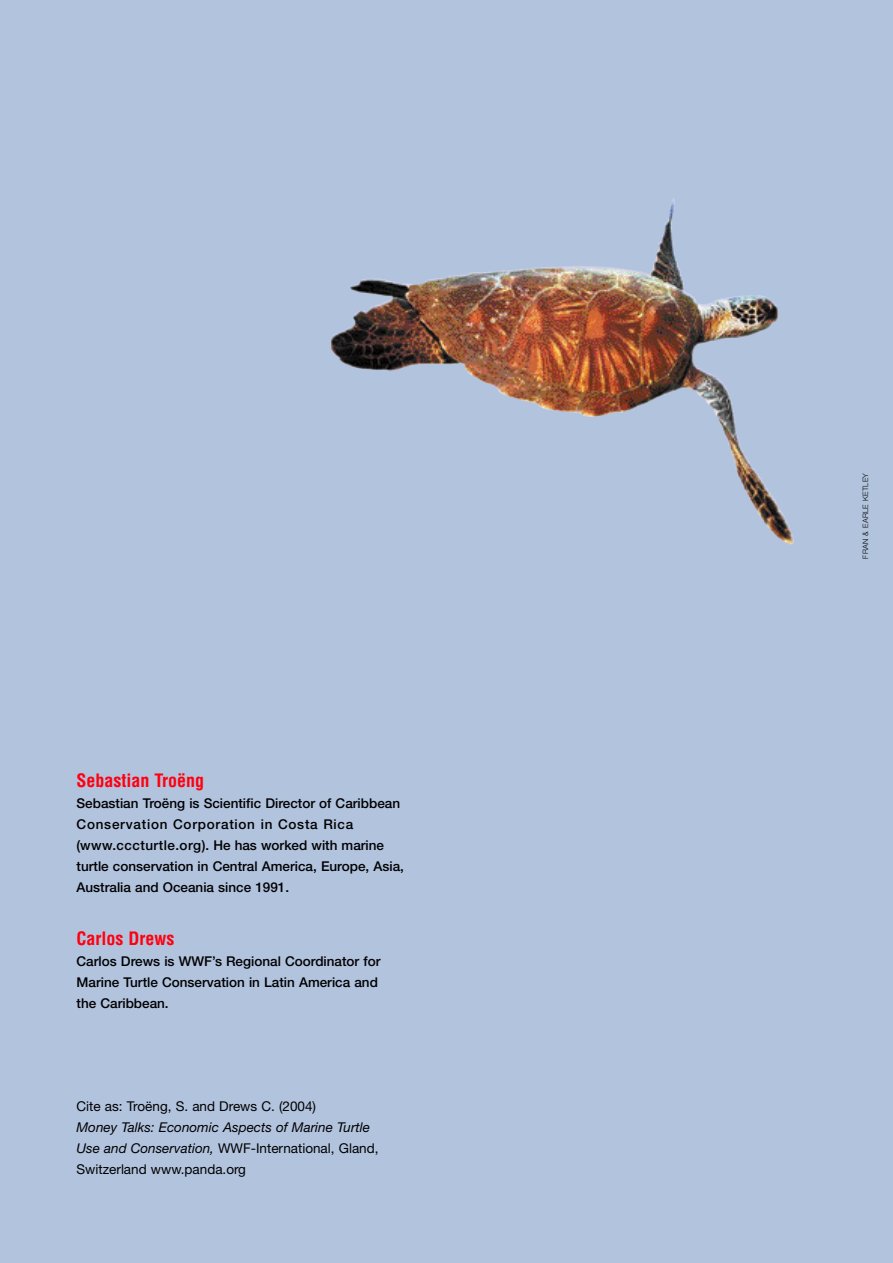
<style>
.page{position:relative;width:893px;height:1263px;background:#b2c3de}
.page>*{position:absolute;margin:0;border:0;box-sizing:border-box;transform-origin:0 0}
.t1{font:700 condensed 18px "Helvetica";color:#ff000f}
.t2{font:500 13.5px/21px "Helvetica Neue";color:#000}
.t3{font:italic 13.5px/21px "Helvetica Neue";color:#000}
.t4{font:13.5px "Helvetica Neue";color:#000}
.t5{font:300 7.5px "Helvetica Neue";letter-spacing:.045em;color:#000}
.s1{font-style:normal}
</style>
<div class="page">
<img style="left:330px;top:198px;width:464px;height:347px">
<h1 class="t1" style="left:77px;top:771px;width:129px">Sebastian Troëng</h1>
<p class="t2" style="left:77px;top:794px;width:329px">Sebastian Troëng is Scientific Director of Caribbean Conservation Corporation in Costa Rica (www.cccturtle.org). He has worked with marine turtle conservation in Central America, Europe, Asia, Australia and Oceania since 1991.</p>
<h1 class="t1" style="left:77px;top:928px;width:99px">Carlos Drews</h1>
<p class="t2" style="left:77px;top:952px;width:305px">Carlos Drews is WWF’s Regional Coordinator for<br>Marine Turtle Conservation in Latin America and the Caribbean.</p>
<p class="t4" style="left:77px;top:1101px;width:241px">Cite as: Troëng, S. and Drews C. (2004)</p>
<p class="t3" style="left:77px;top:1117px;width:303px">Money Talks: Economic Aspects of Marine Turtle<br>Use and Conservation, <span class="s1">WWF-International, Gland,<br>Switzerland www.panda.org</span></p>
<p class="t5" style="left:863px;top:559px;width:87px;rotate:-90deg">FRAN &amp; EARLE KETLEY</p>
</div>
